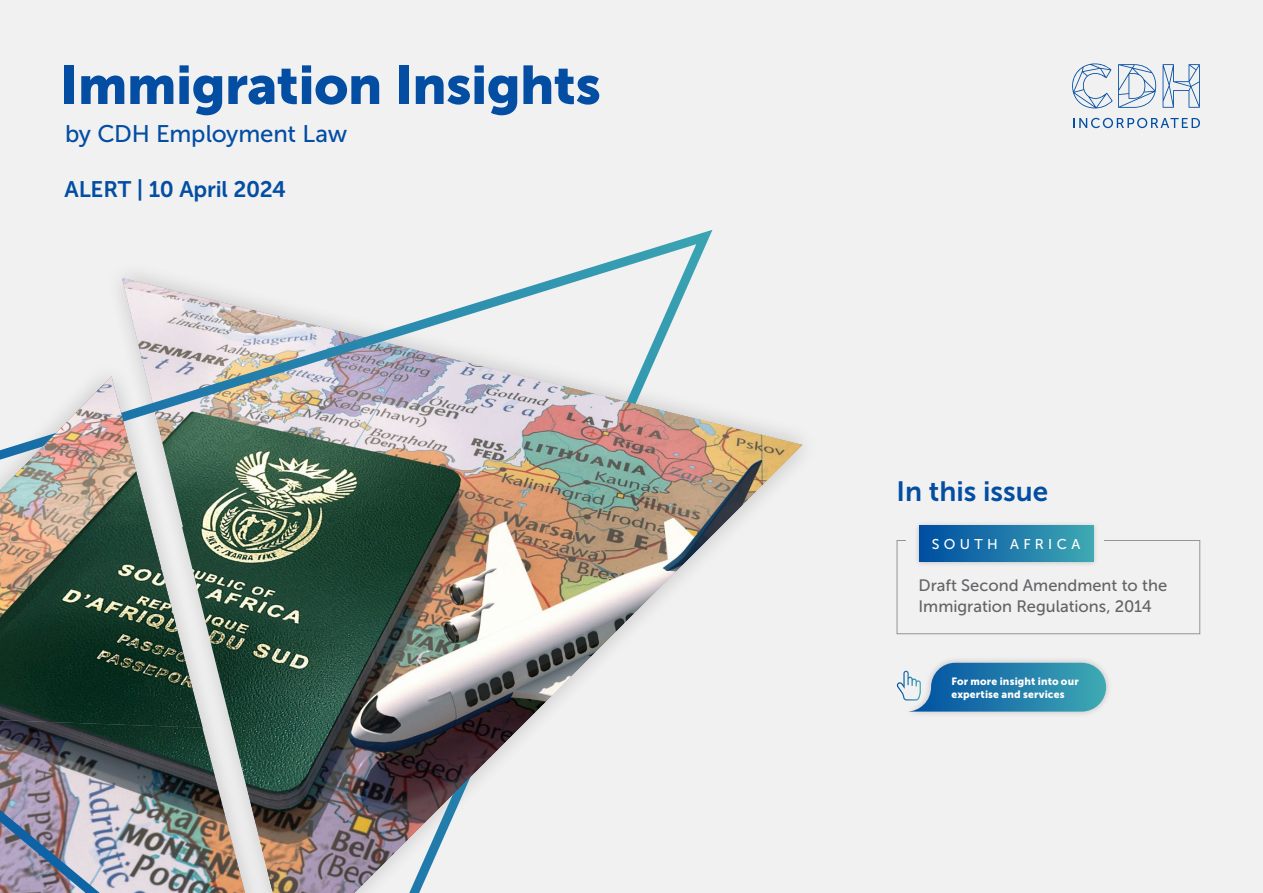
<style>
.page{position:relative;width:1263px;height:893px;background:#f1f1f2}
.page>*{position:absolute;margin:0;border:0;box-sizing:border-box;transform-origin:0 0}
.t1{font:54px "Museo Sans 900";letter-spacing:-.01em;color:#034ea2}
.t2{font:27.75px "Museo Sans 700";color:#034ea2}
.t3{font:24px "Museo Sans 500";letter-spacing:-.01em;color:#034ea2}
.t4{font:22.5px "Museo Sans 700";letter-spacing:-.01em;color:#034ea2}
.t5{font:16.5px/21px "Museo Sans 500";color:#636466}
.t6{font:14.1px "Museo Sans 500";letter-spacing:.305em;color:#fff}
.t7{font:10.5px/13.5px "Museo Sans 900";letter-spacing:.015em;color:#fff}
</style>
<div class="page">
<svg style="left:1072px;top:63px;width:40px;height:45px"></svg>
<svg style="left:1118px;top:64px;width:38px;height:44px"></svg>
<svg style="left:1162px;top:64px;width:38px;height:44px"></svg>
<svg style="left:1073px;top:118px;width:127px;height:10px"></svg>
<div style="left:897px;top:540px;width:303px;height:94px;border:1px solid #939598"></div>
<div style="left:906px;top:526px;width:197px;height:31px;background:#f1f1f2"></div>
<div style="left:914px;top:520px;width:184px;height:47px;background:#000;opacity:.2"></div>
<div style="left:919px;top:526px;width:174px;height:36px;background:linear-gradient(to right,#004da1,#3ea7b3)"></div>
<div style="left:902px;top:656px;width:210px;height:62px;background:#000;opacity:.2"></div>
<svg style="left:929px;top:663px;width:177px;height:49px;background:#2d85ae"></svg>
<svg style="left:0;top:229px;width:713px;height:664px"></svg>
<img style="left:0;top:376px;width:182px;height:352px">
<img style="left:182px;top:353px;width:620px;height:540px">
<h1 class="t1" style="left:60px;top:54px;width:542px">Immigration Insights</h1>
<h3 class="t3" style="left:65px;top:120px;width:284px">by CDH Employment Law</h3>
<h3 class="t4" style="left:65px;top:177px;width:223px">ALERT | 10 April 2024</h3>
<h2 class="t2" style="left:896px;top:476px;width:153px">In this issue</h2>
<p class="t6" style="left:932px;top:536px;width:150px">SOUTH AFRICA</p>
<p class="t5" style="left:918px;top:575px;width:250px">Draft Second Amendment to the<br>Immigration Regulations, 2014</p>
<p class="t7" style="left:951px;top:674px;width:129px">For more insight into our expertise and services</p>
</div>
